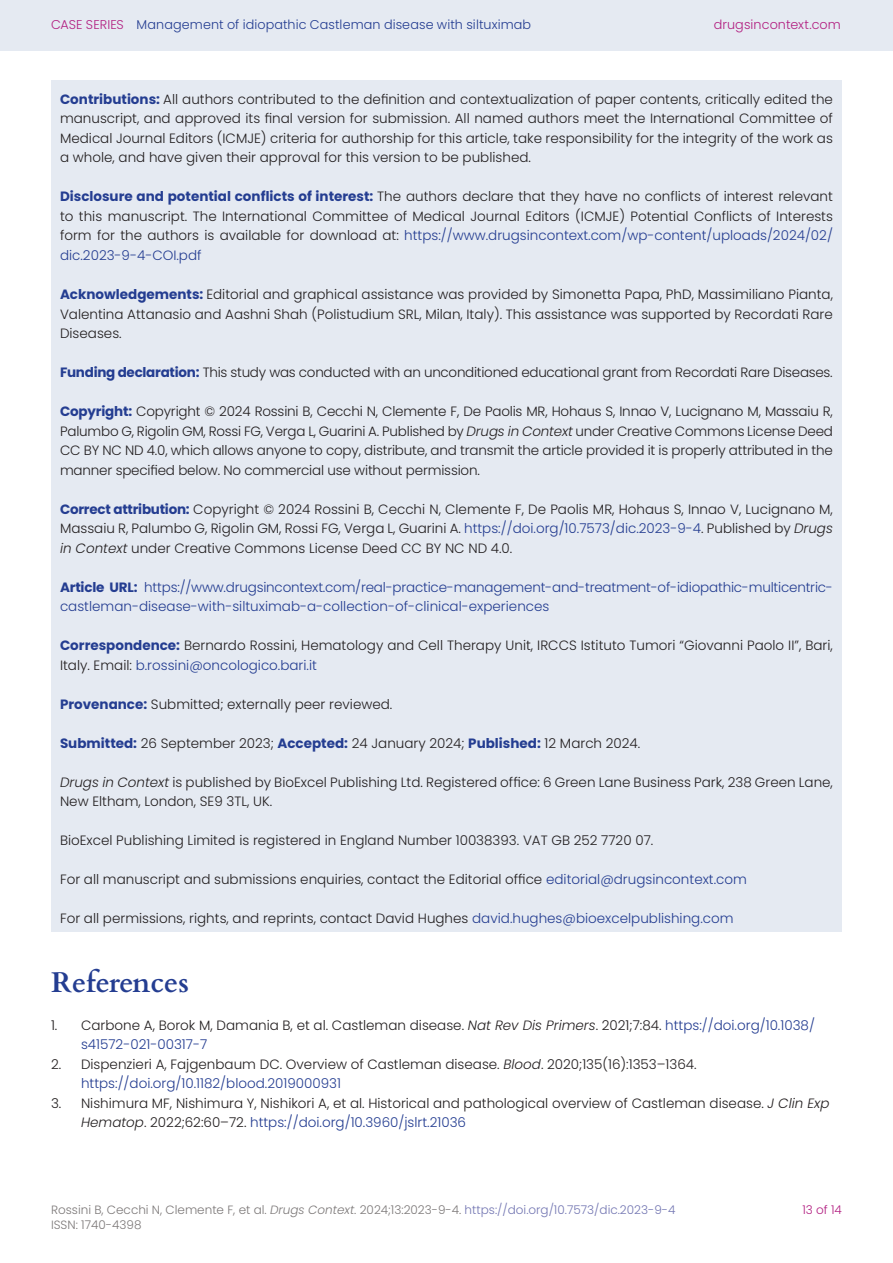
<style>
.page{position:relative;width:893px;height:1263px;background:#fff}
.page>*{position:absolute;margin:0;border:0;box-sizing:border-box;transform-origin:0 0}
.t1{font:700 28.5px "Cardo";color:#243d91}
.Body_Black{font:300 13.5px/19.5px "Poppins";color:#231f20;text-align:justify}
.Body_Black-2{font:300 13.5px/19.5px "Poppins";letter-spacing:-.015em;color:#243d91}
.Body_Black-3{font:300 13.5px "Poppins";letter-spacing:-.02em;color:#231f20}
.t2{font:300 12.75px "Poppins";letter-spacing:.01em;color:#243d91}
.t3{font:300 12.75px "Poppins";letter-spacing:.01em;color:#b21f81}
.t4{font:300 12px "Poppins";color:#7c7878}
.t5{font:300 12px "Poppins";color:#b21f81}
.s1{color:#b21f81}
.s2{font-weight:700;color:#243d91}
.s3{color:#243d91}
.s4{font-style:italic}
.s5{font-weight:700}
.s6{color:#7376b2}
</style>
<div class="page">
<div style="left:0;top:0;width:893px;height:51px;background:#e5eaf2"></div>
<div style="left:51px;top:81px;width:791px;height:851px;background:#e5eaf2"></div>
<p class="t2" style="left:51px;top:17px;width:482px"><span class="s1">CASE SERIES</span> Management of idiopathic Castleman disease with siltuximab</p>
<p class="t3" style="left:714px;top:17px;width:129px">drugsincontext.com</p>
<p class="Body_Black" style="left:60px;top:90px;width:774px"><span class="s2">Contributions:</span> All authors contributed to the definition and contextualization of paper contents, critically edited the manuscript, and approved its final version for submission. All named authors meet the International Committee of Medical Journal Editors (ICMJE) criteria for authorship for this article, take responsibility for the integrity of the work as a whole, and have given their approval for this version to be published.</p>
<p class="Body_Black" style="left:60px;top:187px;width:774px"><span class="s2">Disclosure and potential conflicts of interest:</span> The authors declare that they have no conflicts of interest relevant to this manuscript. The International Committee of Medical Journal Editors (ICMJE) Potential Conflicts of Interests form for the authors is available for download at: <span class="s3">https://www.drugsincontext.com/wp-content/uploads/2024/02/ dic.2023-9-4-COI.pdf</span></p>
<p class="Body_Black" style="left:60px;top:285px;width:774px"><span class="s2">Acknowledgements:</span> Editorial and graphical assistance was provided by Simonetta Papa, PhD, Massimiliano Pianta, Valentina Attanasio and Aashni Shah (Polistudium SRL, Milan, Italy). This assistance was supported by Recordati Rare Diseases.</p>
<p class="Body_Black-3" style="left:60px;top:364px;width:774px"><span class="s2">Funding declaration:</span> This study was conducted with an unconditioned educational grant from Recordati Rare Diseases.</p>
<p class="Body_Black" style="left:60px;top:402px;width:774px"><span class="s2">Copyright:</span> Copyright © 2024 Rossini B, Cecchi N, Clemente F, De Paolis MR, Hohaus S, Innao V, Lucignano M, Massaiu R, Palumbo G, Rigolin GM, Rossi FG, Verga L, Guarini A. Published by <span class="s4">Drugs in Context</span> under Creative Commons License Deed CC BY NC ND 4.0, which allows anyone to copy, distribute, and transmit the article provided it is properly attributed in the manner specified below. No commercial use without permission.</p>
<p class="Body_Black" style="left:60px;top:499px;width:774px"><span class="s2">Correct attribution:</span> Copyright © 2024 Rossini B, Cecchi N, Clemente F, De Paolis MR, Hohaus S, Innao V, Lucignano M, Massaiu R, Palumbo G, Rigolin GM, Rossi FG, Verga L, Guarini A. <span class="s3">https://doi.org/10.7573/dic.2023-9-4</span>. Published by <span class="s4">Drugs in Context</span> under Creative Commons License Deed CC BY NC ND 4.0.</p>
<p class="Body_Black-2" style="left:60px;top:577px;width:774px"><span class="s5">Article URL:</span> https://www.drugsincontext.com/real-practice-management-and-treatment-of-idiopathic-multicentric&shy;castleman-disease-with-siltuximab-a-collection-of-clinical-experiences</p>
<p class="Body_Black" style="left:60px;top:636px;width:774px"><span class="s2">Correspondence:</span> Bernardo Rossini, Hematology and Cell Therapy Unit, IRCCS Istituto Tumori “Giovanni Paolo II”, Bari,<br>Italy. Email: <span class="s3">b.rossini@oncologico.bari.it</span></p>
<p class="Body_Black" style="left:60px;top:694px;width:334px"><span class="s2">Provenance:</span> Submitted; externally peer reviewed.</p>
<p class="Body_Black" style="left:60px;top:733px;width:582px"><span class="s2">Submitted:</span> 26 September 2023; <span class="s2">Accepted:</span> 24 January 2024; <span class="s2">Published:</span> 12 March 2024.</p>
<p class="Body_Black" style="left:60px;top:772px;width:774px"><span class="s4">Drugs in Context</span> is published by BioExcel Publishing Ltd. Registered office: 6 Green Lane Business Park, 238 Green Lane,<br>New Eltham, London, SE9 3TL, UK.</p>
<p class="Body_Black" style="left:60px;top:831px;width:595px">BioExcel Publishing Limited is registered in England Number 10038393. VAT GB 252 7720 07.</p>
<p class="Body_Black" style="left:60px;top:870px;width:688px">For all manuscript and submissions enquiries, contact the Editorial office <span class="s3">editorial@drugsincontext.com</span></p>
<p class="Body_Black" style="left:60px;top:909px;width:675px">For all permissions, rights, and reprints, contact David Hughes <span class="s3">david.hughes@bioexcelpublishing.com</span></p>
<h1 class="t1" style="left:51px;top:960px;width:139px">References</h1>
<p class="Body_Black" style="left:81px;top:1015px;width:735px;text-indent:-30px">1. Carbone A, Borok M, Damania B, et al. Castleman disease. <span class="s4">Nat Rev Dis Primers</span>. 2021;7:84. <span class="s3">https://doi.org/10.1038/ s41572-021-00317-7</span></p>
<p class="Body_Black" style="left:81px;top:1054px;width:617px;text-indent:-30px">2. Dispenzieri A, Fajgenbaum DC. Overview of Castleman disease. <span class="s4">Blood</span>. 2020;135(16):1353–1364. <span class="s3">https://doi.org/10.1182/blood.2019000931</span></p>
<p class="Body_Black" style="left:81px;top:1093px;width:750px;text-indent:-30px">3. Nishimura MF, Nishimura Y, Nishikori A, et al. Historical and pathological overview of Castleman disease. <span class="s4">J Clin Exp<br>Hematop</span>. 2022;62:60–72. <span class="s3">https://doi.org/10.3960/jslrt.21036</span></p>
<p class="t4" style="left:51px;top:1203px;width:626px">Rossini B, Cecchi N, Clemente F, et al. <span class="s4">Drugs Context</span>. 2024;13:2023-9-4. <span class="s6">https://doi.org/10.7573/dic.2023-9-4</span></p>
<p class="t5" style="left:802px;top:1203px;width:41px">13 of 14</p>
<p class="t4" style="left:51px;top:1218px;width:92px">ISSN: 1740-4398</p>
</div>
